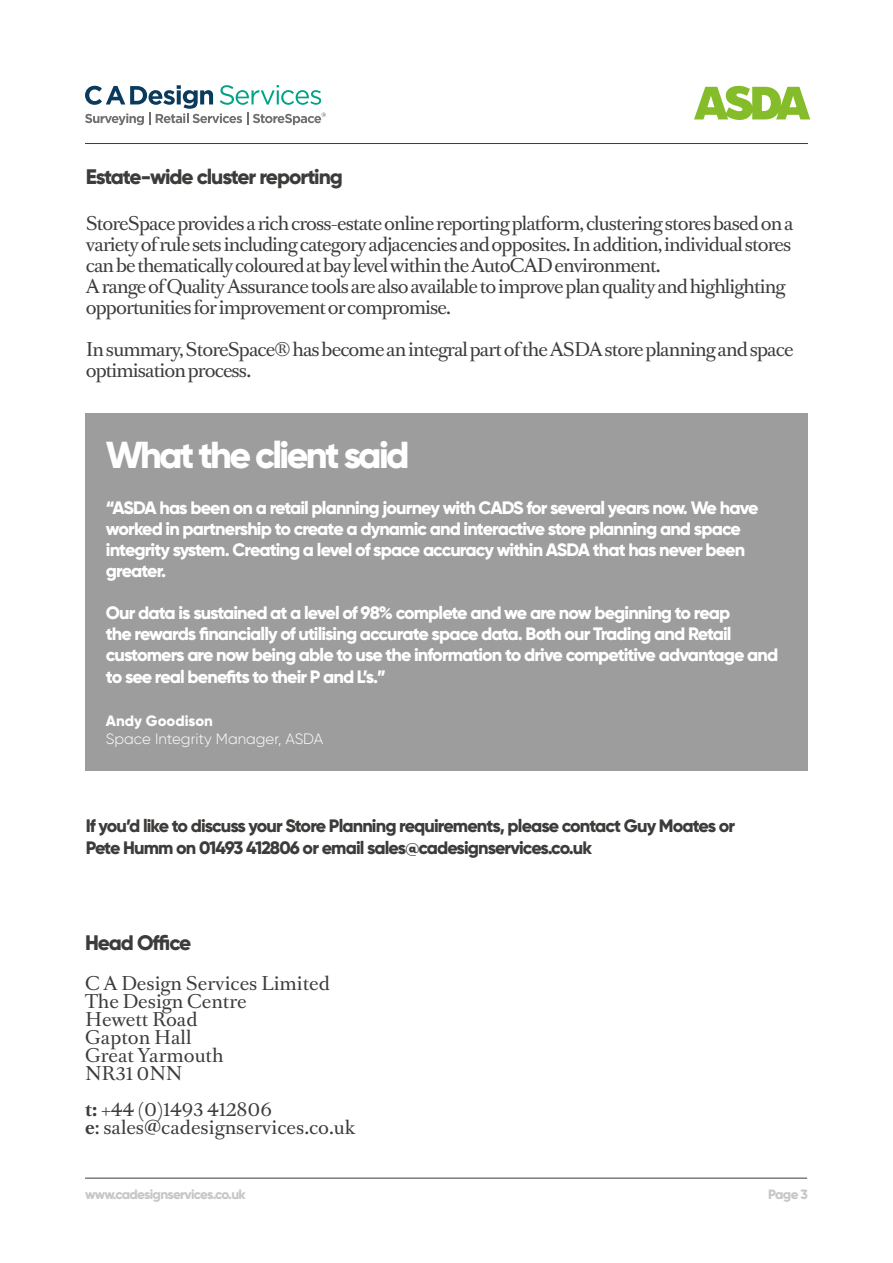
<style>
.page{position:relative;width:893px;height:1263px;background:#fff}
.page>*{position:absolute;margin:0;border:0;box-sizing:border-box;transform-origin:0 0}
.t1{font:800 37.5px "Gilroy";letter-spacing:-.07em;color:#fff}
.t2{font:800 21px "Gilroy";letter-spacing:-.05em;color:#3d3c3b}
.t3{font:800 18px/21px "Gilroy";letter-spacing:-.05em;color:#fff}
.t4{font:18px/21px "Romain Text";letter-spacing:-.05em;color:#3d3c3b}
.t5{font:800 18px/21.6px "Gilroy";letter-spacing:-.05em;color:#3d3c3b}
.t6{font:18px/18px "Romain Text";color:#3d3c3b}
.t7{font:300 15px "Gilroy";color:#fff}
.t8{font:800 15px "Gilroy";color:#fff}
.t9{font:800 13.5px "Gilroy";letter-spacing:-.05em;color:#c7c7c6}
.s1{font-weight:700}
</style>
<div class="page">
<svg style="left:85px;top:85px;width:241px;height:40px"></svg>
<hr style="left:85px;top:143px;width:723px;height:1px;background:#3d3c3b">
<hr style="left:85px;top:1178px;width:722px;height:1px;background:#3d3c3b">
<svg style="left:694px;top:86px;width:116px;height:34px"></svg>
<hr style="left:85px;top:763px;width:723px;height:1px;background:#3d3c3b">
<div style="left:85px;top:413px;width:722px;height:357px;background:#9d9d9d"></div>
<p class="t2" style="left:86px;top:163px;width:259px">Estate-wide cluster reporting</p>
<p class="t4" style="left:86px;top:213px;width:709px">StoreSpace provides a rich cross-estate online reporting platform, clustering stores based on a variety of rule sets including category adjacencies and opposites. In addition, individual stores can be thematically coloured at bay level within the AutoCAD environment.<br>A range of Quality Assurance tools are also available to improve plan quality and highlighting opportunities for improvement or compromise.</p>
<p class="t4" style="left:86px;top:339px;width:709px">In summary, StoreSpace® has become an integral part of the ASDA store planning and space optimisation process.</p>
<h1 class="t1" style="left:106px;top:431px;width:305px">What the client said</h1>
<p class="t3" style="left:106px;top:497px;width:654px">“ASDA has been on a retail planning journey with CADS for several years now. We have worked in partnership to create a dynamic and interactive store planning and space integrity system. Creating a level of space accuracy within ASDA that has never been greater.</p>
<p class="t3" style="left:106px;top:602px;width:674px">Our data is sustained at a level of 98% complete and we are now beginning to reap<br>the rewards financially of utilising accurate space data. Both our Trading and Retail customers are now being able to use the information to drive competitive advantage and to see real benefits to their P and L’s.”</p>
<p class="t8" style="left:106px;top:711px;width:109px">Andy Goodison</p>
<p class="t7" style="left:106px;top:730px;width:219px">Space Integrity Manager, ASDA</p>
<p class="t5" style="left:86px;top:815px;width:651px">If you’d like to discuss your Store Planning requirements, please contact Guy Moates or<br>Pete Humm on 01493 412806 or email sales@cadesignservices.co.uk</p>
<p class="t2" style="left:85px;top:929px;width:108px">Head Office</p>
<p class="t6" style="left:85px;top:975px;width:246px">C A Design Services Limited<br>The Design Centre<br>Hewett Road<br>Gapton Hall<br>Great Yarmouth<br>NR31 0NN</p>
<p class="t6" style="left:85px;top:1101px;width:272px"><span class="s1">t:</span> +44 (0)1493 412806<br><span class="s1">e</span>: sales@cadesignservices.co.uk</p>
<p class="t9" style="left:85px;top:1186px;width:162px">www.cadesignservices.co.uk</p>
<p class="t9" style="left:768px;top:1186px;width:41px">Page 3</p>
</div>
